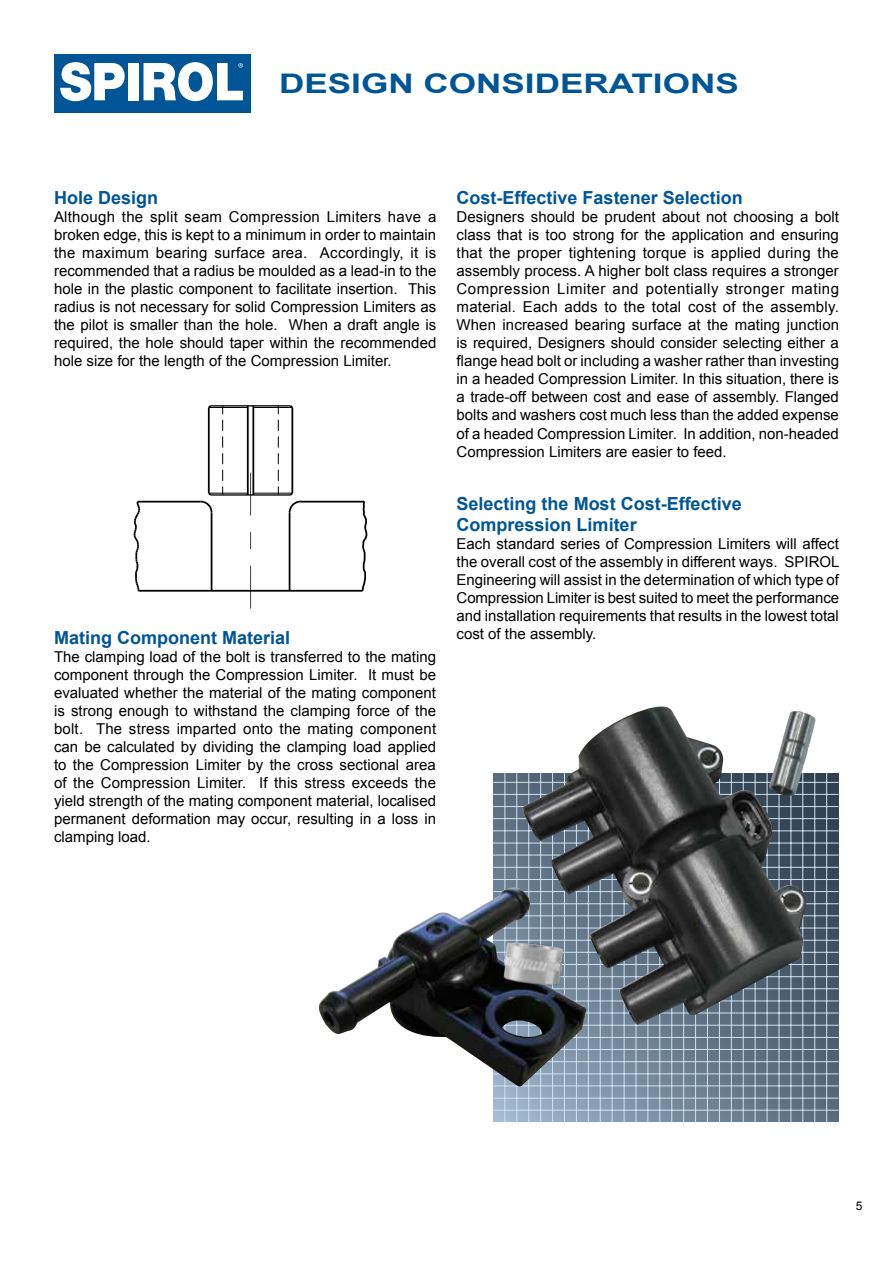
<style>
.page{position:relative;width:893px;height:1263px;background:#fff}
.page>*{position:absolute;margin:0;border:0;box-sizing:border-box;transform-origin:0 0}
.t1{font:700 27px "Arial";color:#005596;scale:1.3 1}
.t2{font:700 18px/21.6px "Arial";color:#005596}
.t3{font:15px/18px "Arial";color:#000;text-align:justify}
.t4{font:12px "Arial";color:#000}
</style>
<div class="page">
<svg style="left:493px;top:773px;width:345px;height:349px;background:#687a8c"></svg>
<hr style="left:493px;top:1110px;width:345px;height:1px;background:#cde2ef">
<hr style="left:493px;top:1098px;width:345px;height:1px;background:#cde2ef">
<hr style="left:493px;top:1086px;width:345px;height:1px;background:#cde2ef">
<hr style="left:493px;top:1074px;width:345px;height:1px;background:#cde2ef">
<hr style="left:493px;top:1061px;width:345px;height:1px;background:#cde2ef">
<hr style="left:493px;top:1049px;width:345px;height:1px;background:#cde2ef">
<hr style="left:493px;top:1037px;width:345px;height:1px;background:#cde2ef">
<hr style="left:493px;top:1025px;width:345px;height:1px;background:#cde2ef">
<hr style="left:493px;top:1013px;width:345px;height:1px;background:#cde2ef">
<hr style="left:493px;top:1001px;width:345px;height:1px;background:#cde2ef">
<hr style="left:493px;top:988px;width:345px;height:1px;background:#cde2ef">
<hr style="left:493px;top:976px;width:345px;height:1px;background:#cde2ef">
<hr style="left:493px;top:964px;width:345px;height:1px;background:#cde2ef">
<hr style="left:493px;top:952px;width:345px;height:1px;background:#cde2ef">
<hr style="left:493px;top:940px;width:345px;height:1px;background:#cde2ef">
<hr style="left:493px;top:928px;width:345px;height:1px;background:#cde2ef">
<hr style="left:493px;top:915px;width:345px;height:1px;background:#cde2ef">
<hr style="left:493px;top:903px;width:345px;height:1px;background:#cde2ef">
<hr style="left:493px;top:891px;width:345px;height:1px;background:#cde2ef">
<hr style="left:493px;top:879px;width:345px;height:1px;background:#cde2ef">
<hr style="left:493px;top:867px;width:345px;height:1px;background:#cde2ef">
<hr style="left:493px;top:855px;width:345px;height:1px;background:#cde2ef">
<hr style="left:493px;top:843px;width:345px;height:1px;background:#cde2ef">
<hr style="left:493px;top:830px;width:345px;height:1px;background:#cde2ef">
<hr style="left:493px;top:818px;width:345px;height:1px;background:#cde2ef">
<hr style="left:493px;top:806px;width:345px;height:1px;background:#cde2ef">
<hr style="left:493px;top:794px;width:345px;height:1px;background:#cde2ef">
<hr style="left:493px;top:782px;width:345px;height:1px;background:#cde2ef">
<hr style="left:826px;top:773px;width:1px;height:349px;background:#cde2ef">
<hr style="left:814px;top:773px;width:1px;height:349px;background:#cde2ef">
<hr style="left:802px;top:773px;width:1px;height:349px;background:#cde2ef">
<hr style="left:791px;top:773px;width:1px;height:349px;background:#cde2ef">
<hr style="left:779px;top:773px;width:1px;height:349px;background:#cde2ef">
<hr style="left:767px;top:773px;width:1px;height:349px;background:#cde2ef">
<hr style="left:755px;top:773px;width:1px;height:349px;background:#cde2ef">
<hr style="left:743px;top:773px;width:1px;height:349px;background:#cde2ef">
<hr style="left:731px;top:773px;width:1px;height:349px;background:#cde2ef">
<hr style="left:719px;top:773px;width:1px;height:349px;background:#cde2ef">
<hr style="left:707px;top:773px;width:1px;height:349px;background:#cde2ef">
<hr style="left:695px;top:773px;width:1px;height:349px;background:#cde2ef">
<hr style="left:683px;top:773px;width:1px;height:349px;background:#cde2ef">
<hr style="left:671px;top:773px;width:1px;height:349px;background:#cde2ef">
<hr style="left:659px;top:773px;width:1px;height:349px;background:#cde2ef">
<hr style="left:648px;top:773px;width:1px;height:349px;background:#cde2ef">
<hr style="left:636px;top:773px;width:1px;height:349px;background:#cde2ef">
<hr style="left:624px;top:773px;width:1px;height:349px;background:#cde2ef">
<hr style="left:612px;top:773px;width:1px;height:349px;background:#cde2ef">
<hr style="left:600px;top:773px;width:1px;height:349px;background:#cde2ef">
<hr style="left:588px;top:773px;width:1px;height:349px;background:#cde2ef">
<hr style="left:576px;top:773px;width:1px;height:349px;background:#cde2ef">
<hr style="left:564px;top:773px;width:1px;height:349px;background:#cde2ef">
<hr style="left:552px;top:773px;width:1px;height:349px;background:#cde2ef">
<hr style="left:540px;top:773px;width:1px;height:349px;background:#cde2ef">
<hr style="left:528px;top:773px;width:1px;height:349px;background:#cde2ef">
<hr style="left:516px;top:773px;width:1px;height:349px;background:#cde2ef">
<hr style="left:505px;top:773px;width:1px;height:349px;background:#cde2ef">
<img style="left:521px;top:706px;width:287px;height:320px">
<img style="left:319px;top:888px;width:268px;height:200px">
<img style="left:499px;top:935px;width:70px;height:54px">
<div style="left:54px;top:54px;width:196px;height:59px;background:#005596"></div>
<div style="left:128px;top:63px;width:10px;height:37px;background:#fff"></div>
<svg style="left:60px;top:62px;width:65px;height:39px"></svg>
<svg style="left:143px;top:62px;width:100px;height:40px"></svg>
<svg style="left:250px;top:473px;width:1px;height:42px"></svg>
<svg style="left:250px;top:532px;width:1px;height:17px"></svg>
<svg style="left:250px;top:566px;width:1px;height:42px"></svg>
<hr style="left:138px;top:501px;width:62px;height:1px;background:#000">
<hr style="left:289px;top:513px;width:1px;height:78px;background:#000">
<hr style="left:211px;top:513px;width:1px;height:78px;background:#000">
<hr style="left:301px;top:501px;width:63px;height:1px;background:#000">
<hr style="left:138px;top:590px;width:225px;height:2px;background:#000">
<svg style="left:361px;top:500px;width:7px;height:92px"></svg>
<svg style="left:133px;top:502px;width:8px;height:89px"></svg>
<hr style="left:291px;top:407px;width:2px;height:86px;background:#000">
<svg style="left:278px;top:420px;width:1px;height:44px"></svg>
<svg style="left:278px;top:470px;width:1px;height:23px"></svg>
<hr style="left:208px;top:407px;width:2px;height:86px;background:#000">
<svg style="left:222px;top:420px;width:1px;height:44px"></svg>
<svg style="left:222px;top:470px;width:1px;height:23px"></svg>
<hr style="left:252px;top:406px;width:2px;height:89px;background:#000">
<hr style="left:247px;top:406px;width:2px;height:89px;background:#000">
<hr style="left:209px;top:407px;width:39px;height:1px;background:#000">
<hr style="left:211px;top:405px;width:80px;height:1px;background:#000">
<svg style="left:207px;top:405px;width:6px;height:5px"></svg>
<hr style="left:253px;top:407px;width:39px;height:1px;background:#000">
<svg style="left:288px;top:405px;width:6px;height:5px"></svg>
<hr style="left:209px;top:493px;width:39px;height:1px;background:#000">
<hr style="left:211px;top:494px;width:80px;height:2px;background:#000">
<svg style="left:199px;top:491px;width:14px;height:23px"></svg>
<hr style="left:253px;top:493px;width:39px;height:1px;background:#000">
<svg style="left:288px;top:491px;width:14px;height:23px"></svg>
<img style="left:768px;top:711px;width:48px;height:85px">
<h1 class="t1" style="left:279px;top:65px;width:355px">DESIGN CONSIDERATIONS</h1>
<p class="t2" style="left:54px;top:188px;width:106px">Hole Design</p>
<p class="t3" style="left:54px;top:208px;width:384px">Although the split seam Compression Limiters have a broken edge, this is kept to a minimum in order to maintain the maximum bearing surface area. Accordingly, it is recommended that a radius be moulded as a lead-in to the hole in the plastic component to facilitate insertion. This radius is not necessary for solid Compression Limiters as the pilot is smaller than the hole. When a draft angle is required, the hole should taper within the recommended hole size for the length of the Compression Limiter.</p>
<p class="t2" style="left:54px;top:627px;width:238px">Mating Component Material</p>
<p class="t3" style="left:54px;top:648px;width:384px">The clamping load of the bolt is transferred to the mating component through the Compression Limiter. It must be evaluated whether the material of the mating component is strong enough to withstand the clamping force of the bolt. The stress imparted onto the mating component can be calculated by dividing the clamping load applied to the Compression Limiter by the cross sectional area of the Compression Limiter. If this stress exceeds the yield strength of the mating component material, localised permanent deformation may occur, resulting in a loss in clamping load.</p>
<p class="t2" style="left:457px;top:188px;width:288px">Cost-Effective Fastener Selection</p>
<p class="t3" style="left:457px;top:208px;width:384px">Designers should be prudent about not choosing a bolt class that is too strong for the application and ensuring that the proper tightening torque is applied during the assembly process. A higher bolt class requires a stronger Compression Limiter and potentially stronger mating material. Each adds to the total cost of the assembly.<br>When increased bearing surface at the mating junction is required, Designers should consider selecting either a flange head bolt or including a washer rather than investing in a headed Compression Limiter. In this situation, there is a trade-off between cost and ease of assembly. Flanged bolts and washers cost much less than the added expense of a headed Compression Limiter. In addition, non-headed Compression Limiters are easier to feed.</p>
<p class="t2" style="left:457px;top:493px;width:287px">Selecting the Most Cost-Effective<br>Compression Limiter</p>
<p class="t3" style="left:457px;top:535px;width:384px">Each standard series of Compression Limiters will affect the overall cost of the assembly in different ways. SPIROL Engineering will assist in the determination of which type of Compression Limiter is best suited to meet the performance and installation requirements that results in the lowest total cost of the assembly.</p>
<p class="t4" style="left:856px;top:1198px;width:8px">5</p>
</div>
